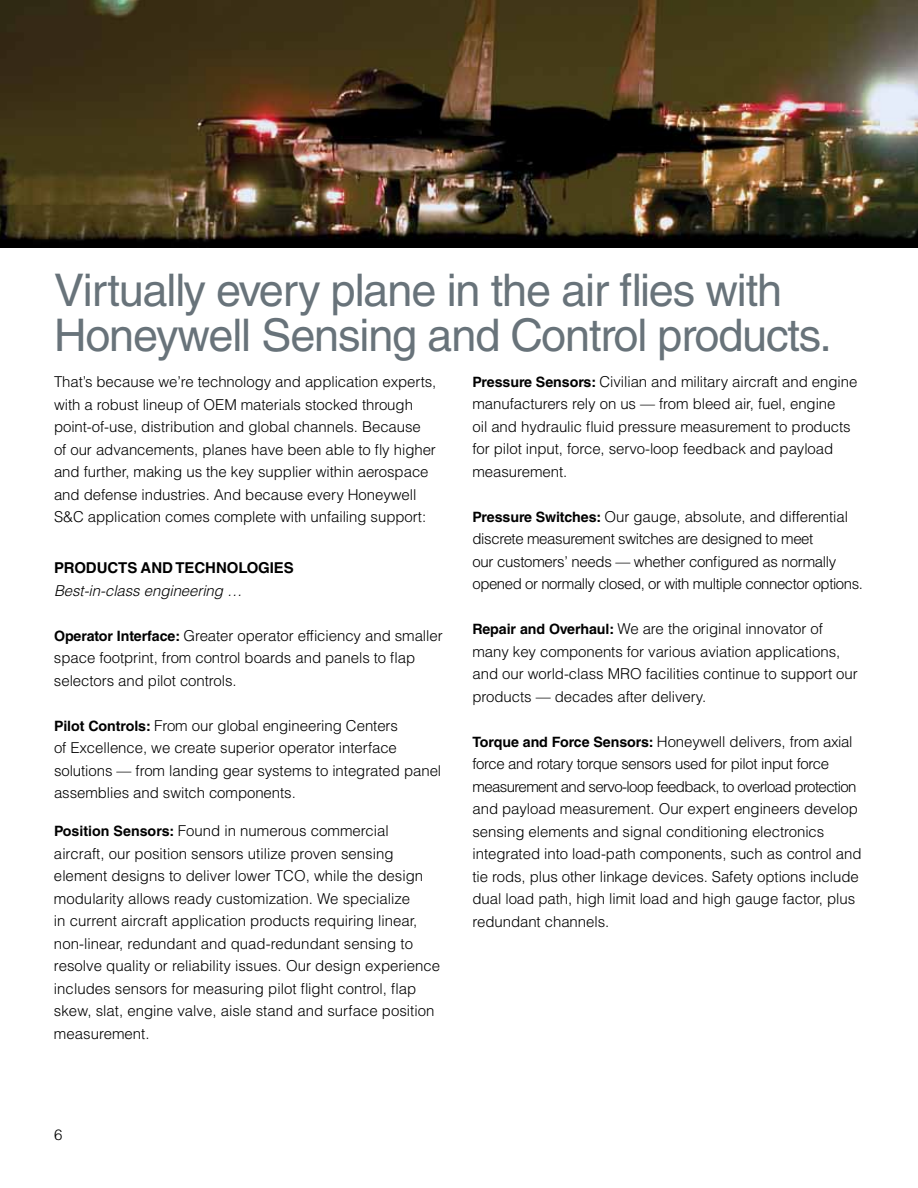
<style>
.page{position:relative;width:918px;height:1188px;background:#fff}
.page>*{position:absolute;margin:0;border:0;box-sizing:border-box;transform-origin:0 0}
.t1{font:45px/45px "Helvetica LT Std";letter-spacing:-.025em;color:#68737a}
.t2{font:300 15px/22.5px "Helvetica LT Std";letter-spacing:-.005em;color:#000}
.t3{font:300 15px/22.5px "Helvetica LT Std";letter-spacing:-.025em;color:#000}
.t4{font:italic 300 15px "Helvetica LT Std";letter-spacing:-.005em;color:#000}
.t5{font:700 15px "Helvetica LT Std";letter-spacing:-.005em;color:#000}
.s1{font-weight:700;font-size:14.25px}
</style>
<div class="page">
<img style="left:0;top:0;width:918px;height:248px">
<h1 class="t1" style="left:54px;top:267px;width:780px">Virtually every plane in the air flies with<br>Honeywell Sensing and Control products.</h1>
<p class="t2" style="left:54px;top:370px;width:384px">That’s because we’re technology and application experts, with a robust lineup of OEM materials stocked through point-of-use, distribution and global channels. Because of our advancements, planes have been able to fly higher and further, making us the key supplier within aerospace and defense industries. And because every Honeywell S&amp;C application comes complete with unfailing support:</p>
<p class="t5" style="left:54px;top:559px;width:241px">PRODUCTS AND TECHNOLOGIES</p>
<p class="t4" style="left:54px;top:581px;width:190px">Best-in-class engineering …</p>
<p class="t2" style="left:54px;top:624px;width:390px"><span class="s1">Operator Interface:</span> Greater operator efficiency and smaller space footprint, from control boards and panels to flap selectors and pilot controls.</p>
<p class="t2" style="left:54px;top:714px;width:389px"><span class="s1">Pilot Controls:</span> From our global engineering Centers<br>of Excellence, we create superior operator interface solutions — from landing gear systems to integrated panel assemblies and switch components.</p>
<p class="t2" style="left:54px;top:820px;width:388px"><span class="s1">Position Sensors:</span> Found in numerous commercial aircraft, our position sensors utilize proven sensing element designs to deliver lower TCO, while the design modularity allows ready customization. We specialize<br>in current aircraft application products requiring linear, non-linear, redundant and quad-redundant sensing to resolve quality or reliability issues. Our design experience includes sensors for measuring pilot flight control, flap skew, slat, engine valve, aisle stand and surface position measurement.</p>
<p class="t2" style="left:472px;top:370px;width:386px"><span class="s1">Pressure Sensors:</span> Civilian and military aircraft and engine manufacturers rely on us — from bleed air, fuel, engine<br>oil and hydraulic fluid pressure measurement to products for pilot input, force, servo-loop feedback and payload measurement.</p>
<p class="t3" style="left:472px;top:505px;width:392px"><span class="s1">Pressure Switches:</span> Our gauge, absolute, and differential discrete measurement switches are designed to meet<br>our customers’ needs — whether configured as normally opened or normally closed, or with multiple connector options.</p>
<p class="t2" style="left:472px;top:617px;width:387px"><span class="s1">Repair and Overhaul:</span> We are the original innovator of many key components for various aviation applications, and our world-class MRO facilities continue to support our products — decades after delivery.</p>
<p class="t2" style="left:472px;top:730px;width:391px"><span class="s1">Torque and Force Sensors:</span> Honeywell delivers, from axial force and rotary torque sensors used for pilot input force measurement and servo-loop feedback, to overload protection and payload measurement. Our expert engineers develop sensing elements and signal conditioning electronics integrated into load-path components, such as control and tie rods, plus other linkage devices. Safety options include dual load path, high limit load and high gauge factor, plus redundant channels.</p>
<p class="t2" style="left:54px;top:1124px;width:10px">6</p>
</div>
